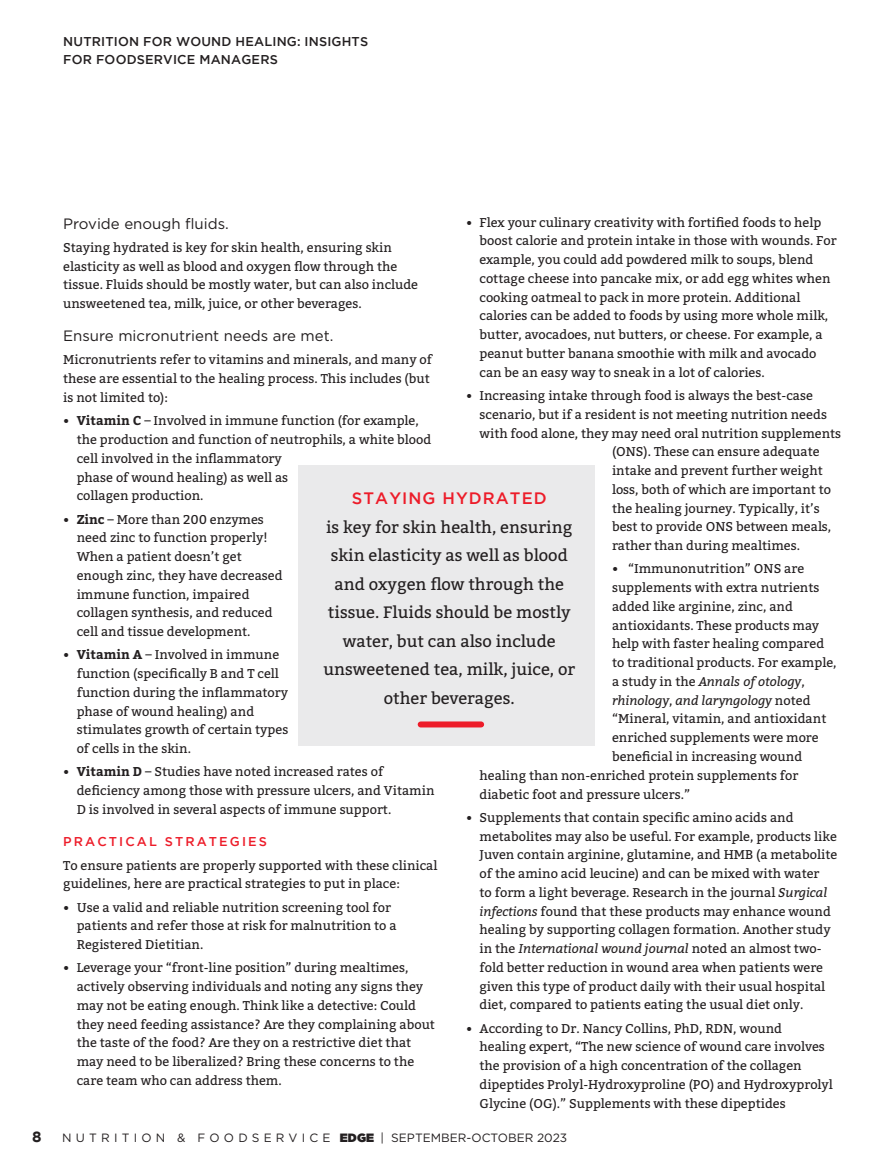
<style>
.page{position:relative;width:878px;height:1175px;background:#fff}
.page>*{position:absolute;margin:0;border:0;box-sizing:border-box;transform-origin:0 0}
.t1{font:16.5px/28.5px "Bitter";color:#231f20;text-align:center}
.t2{font:500 16.5px "Gotham";letter-spacing:.065em;color:#ed1c29}
.t3{font:15px "Gotham";color:#231f20}
.t4{font:700 15px "Gotham";color:#231f20}
.t5{font:12.75px/18.8px "Bitter";color:#231f20}
.t6{font:italic 12.75px "Bitter";color:#231f20}
.t7{font:500 12.75px/18.8px "Gotham";letter-spacing:.015em;color:#231f20}
.t8{font:500 12.75px "Gotham";letter-spacing:.165em;color:#ed1c29}
.t9{font:12px "Gotham";color:#231f20}
.s1{font-style:normal}
.s2{font-style:italic}
.s3{font-weight:700}
.s4{font-family:"Gotham Ultra"}
</style>
<div class="page">
<div style="left:299px;top:465px;width:296px;height:281px;background:#eaeaeb"></div>
<div style="left:420px;top:721px;width:61px;height:6px;background:#ed1c29"></div>
<p class="t7" style="left:63px;top:31px;width:306px">NUTRITION FOR WOUND HEALING: INSIGHTS<br>FOR FOODSERVICE MANAGERS</p>
<p class="t5" style="left:479px;top:213px;width:358px;text-indent:-14px">• Flex your culinary creativity with fortified foods to help boost calorie and protein intake in those with wounds. For example, you could add powdered milk to soups, blend cottage cheese into pancake mix, or add egg whites when cooking oatmeal to pack in more protein. Additional calories can be added to foods by using more whole milk, butter, avocadoes, nut butters, or cheese. For example, a peanut butter banana smoothie with milk and avocado can be an easy way to sneak in a lot of calories.</p>
<p class="t5" style="left:466px;top:386px;width:348px">• Increasing intake through food is always the best-case</p>
<p class="t5" style="left:479px;top:405px;width:349px">scenario, but if a resident is not meeting nutrition needs</p>
<p class="t5" style="left:479px;top:424px;width:363px">with food alone, they may need oral nutrition supplements</p>
<p class="t5" style="left:612px;top:442px;width:209px">(ONS). These can ensure adequate</p>
<p class="t5" style="left:612px;top:461px;width:212px">intake and prevent further weight</p>
<p class="t5" style="left:612px;top:480px;width:221px">loss, both of which are important to</p>
<p class="t5" style="left:612px;top:499px;width:209px">the healing journey. Typically, it’s</p>
<p class="t5" style="left:612px;top:517px;width:221px">best to provide ONS between meals,</p>
<p class="t5" style="left:612px;top:536px;width:189px">rather than during mealtimes.</p>
<p class="t5" style="left:612px;top:559px;width:194px">• “Immunonutrition” ONS are</p>
<p class="t5" style="left:612px;top:578px;width:209px">supplements with extra nutrients</p>
<p class="t5" style="left:612px;top:597px;width:182px">added like arginine, zinc, and</p>
<p class="t5" style="left:612px;top:616px;width:209px">antioxidants. These products may</p>
<p class="t5" style="left:612px;top:634px;width:214px">help with faster healing compared</p>
<p class="t5" style="left:612px;top:653px;width:226px">to traditional products. For example,</p>
<p class="t6" style="left:612px;top:673px;width:194px"><span class="s1">a study in the</span> Annals of otology<span class="s1">,</span></p>
<p class="t6" style="left:612px;top:692px;width:200px">rhinology<span class="s1">,</span> and laryngology <span class="s1">noted</span></p>
<p class="t5" style="left:612px;top:709px;width:216px">“Mineral, vitamin, and antioxidant</p>
<p class="t5" style="left:612px;top:728px;width:208px">enriched supplements were more</p>
<p class="t5" style="left:612px;top:747px;width:192px">beneficial in increasing wound</p>
<p class="t5" style="left:479px;top:766px;width:320px">healing than non-enriched protein supplements for</p>
<p class="t5" style="left:479px;top:784px;width:212px">diabetic foot and pressure ulcers.”</p>
<p class="t5" style="left:479px;top:808px;width:359px;text-indent:-14px">• Supplements that contain specific amino acids and metabolites may also be useful. For example, products like Juven contain arginine, glutamine, and HMB (a metabolite of the amino acid leucine) and can be mixed with water<br>to form a light beverage. Research in the journal <span class="s2">Surgical infections</span> found that these products may enhance wound healing by supporting collagen formation. Another study in the <span class="s2">International wound journal</span> noted an almost two&shy;fold better reduction in wound area when patients were given this type of product daily with their usual hospital diet, compared to patients eating the usual diet only.</p>
<p class="t5" style="left:479px;top:1019px;width:355px;text-indent:-14px">• According to Dr. Nancy Collins, PhD, RDN, wound<br>healing expert, “The new science of wound care involves the provision of a high concentration of the collagen dipeptides Prolyl-Hydroxyproline (PO) and Hydroxyprolyl Glycine (OG).” Supplements with these dipeptides</p>
<p class="t3" style="left:63px;top:214px;width:167px">Provide enough fluids.</p>
<p class="t5" style="left:63px;top:238px;width:356px">Staying hydrated is key for skin health, ensuring skin elasticity as well as blood and oxygen flow through the tissue. Fluids should be mostly water, but can also include unsweetened tea, milk, juice, or other beverages.</p>
<p class="t3" style="left:63px;top:326px;width:272px">Ensure micronutrient needs are met.</p>
<p class="t5" style="left:63px;top:351px;width:370px">Micronutrients refer to vitamins and minerals, and many of these are essential to the healing process. This includes (but is not limited to):</p>
<p class="t5" style="left:77px;top:411px;width:356px;text-indent:-14px">• <span class="s3">Vitamin C</span> – Involved in immune function (for example, the production and function of neutrophils, a white blood cell involved in the inflammatory<br>phase of wound healing) as well as<br>collagen production.</p>
<p class="t5" style="left:77px;top:510px;width:207px;text-indent:-14px">• <span class="s3">Zinc</span> – More than 200 enzymes need zinc to function properly!<br>When a patient doesn’t get enough zinc, they have decreased immune function, impaired collagen synthesis, and reduced cell and tissue development.</p>
<p class="t5" style="left:77px;top:645px;width:213px;text-indent:-14px">• <span class="s3">Vitamin A</span> – Involved in immune function (specifically B and T cell function during the inflammatory phase of wound healing) and stimulates growth of certain types of cells in the skin.</p>
<p class="t5" style="left:77px;top:762px;width:359px;text-indent:-14px">• <span class="s3">Vitamin D</span> – Studies have noted increased rates of deficiency among those with pressure ulcers, and Vitamin<br>D is involved in several aspects of immune support.</p>
<p class="t8" style="left:63px;top:834px;width:205px">PRACTICAL STRATEGIES</p>
<p class="t5" style="left:63px;top:855px;width:376px">To ensure patients are properly supported with these clinical guidelines, here are practical strategies to put in place:</p>
<p class="t5" style="left:77px;top:897px;width:321px;text-indent:-14px">• Use a valid and reliable nutrition screening tool for patients and refer those at risk for malnutrition to a<br>Registered Dietitian.</p>
<p class="t5" style="left:77px;top:958px;width:360px;text-indent:-14px">• Leverage your “front-line position” during mealtimes, actively observing individuals and noting any signs they may not be eating enough. Think like a detective: Could they need feeding assistance? Are they complaining about the taste of the food? Are they on a restrictive diet that may need to be liberalized? Bring these concerns to the care team who can address them.</p>
<p class="t2" style="left:352px;top:489px;width:196px">STAYING HYDRATED</p>
<p class="t1" style="left:323px;top:513px;width:253px">is key for skin health, ensuring skin elasticity as well as blood and oxygen flow through the tissue. Fluids should be mostly water, but can also include unsweetened tea, milk, juice, or other beverages.</p>
<p class="t4" style="left:32px;top:1128px;width:11px">8</p>
<p class="t9" style="left:62px;top:1129px;width:506px">N U T R I T I O N &amp; F O O D S E R V I C E <span class="s4">EDGE</span> | SEPTEMBER-OCTOBER 2023</p>
</div>
